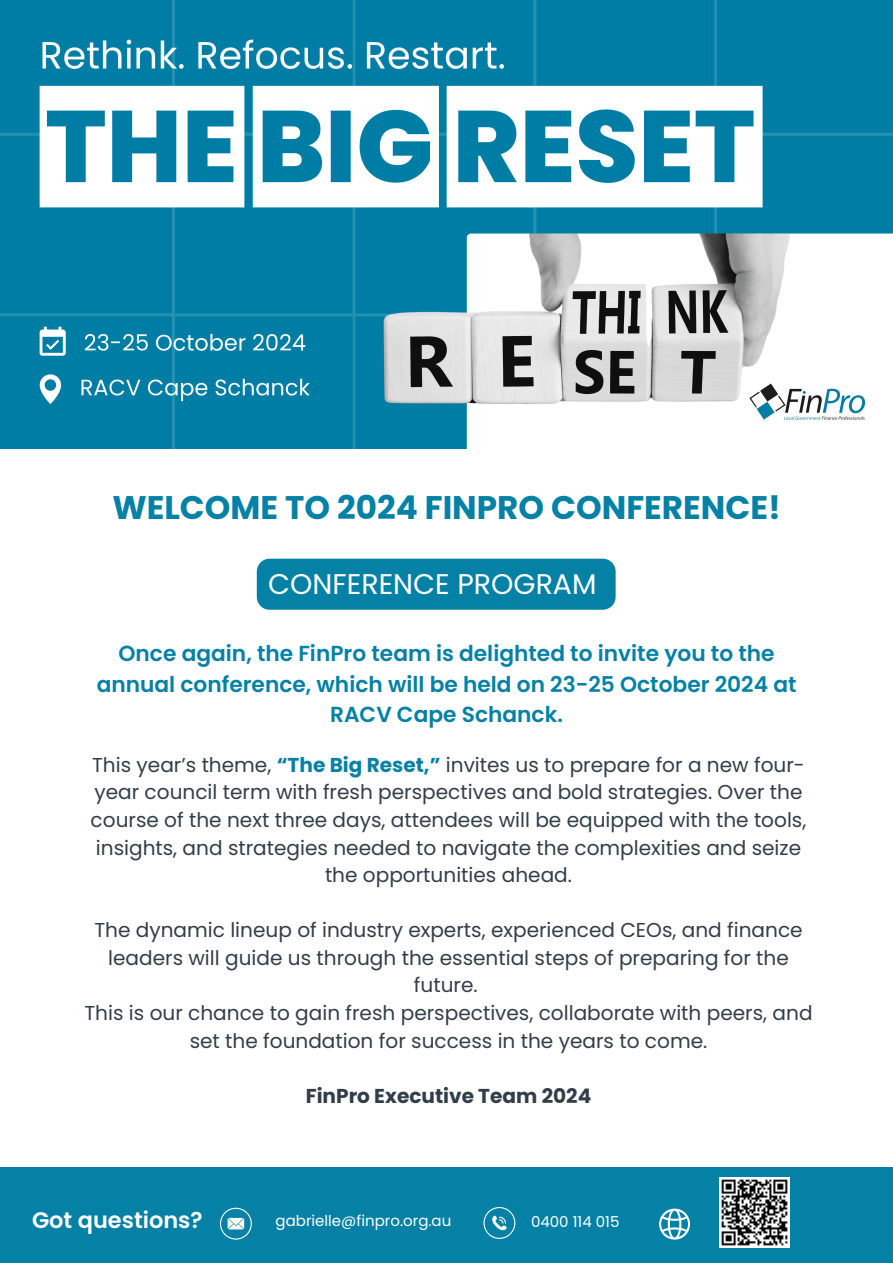
<style>
.page{position:relative;width:893px;height:1263px;background:#fff}
.page>*{position:absolute;margin:0;border:0;box-sizing:border-box;transform-origin:0 0}
.t1{font:700 32.7px "Poppins";color:#0481a5}
.t2{font:28.42px "Poppins";color:#fff}
.t3{font:600 22.5px "Poppins";color:#fff}
.t4{font:600 21.75px/30.4px "Poppins";color:#0481a5;text-align:center}
.t5{font:20.1px/27.6px "Poppins";color:#313e49;text-align:center}
.t6{font:700 20.1px "Poppins";color:#313e49}
.t7{font:15px "Poppins";color:#fff}
.s1{font-weight:700;color:#0481a5}
</style>
<div class="page">
<div style="left:0;top:1167px;width:893px;height:96px;background:#0481a5"></div>
<svg style="left:220px;top:1208px;width:32px;height:31px"></svg>
<svg style="left:483px;top:1207px;width:32px;height:32px"></svg>
<img style="left:0;top:0;width:893px;height:448px">
<svg style="left:659px;top:1208px;width:31px;height:31px"></svg>
<div style="left:257px;top:559px;width:358px;height:51px;background:#0481a5"></div>
<img style="left:719px;top:1178px;width:70px;height:69px">
<p class="t1" style="left:112px;top:484px;width:670px">WELCOME TO 2024 FINPRO CONFERENCE!</p>
<p class="t2" style="left:268px;top:564px;width:330px">CONFERENCE PROGRAM</p>
<h5 class="t4" style="left:97px;top:639px;width:701px">Once again, the FinPro team is delighted to invite you to the annual conference, which will be held on 23-25 October 2024 at<br>RACV Cape Schanck.</h5>
<h5 class="t5" style="left:91px;top:751px;width:717px">This year’s theme, <span class="s1">“The Big Reset,”</span> invites us to prepare for a new four&shy;year council term with fresh perspectives and bold strategies. Over the course of the next three days, attendees will be equipped with the tools, insights, and strategies needed to navigate the complexities and seize the opportunities ahead.</h5>
<h4 class="t5" style="left:84px;top:916px;width:729px">The dynamic lineup of industry experts, experienced CEOs, and finance leaders will guide us through the essential steps of preparing for the future.<br>This is our chance to gain fresh perspectives, collaborate with peers, and set the foundation for success in the years to come.</h4>
<h3 class="t6" style="left:306px;top:1081px;width:287px">FinPro Executive Team 2024</h3>
<h1 class="t3" style="left:32px;top:1205px;width:172px">Got questions?</h1>
<h2 class="t7" style="left:276px;top:1210px;width:177px">gabrielle@finpro.org.au</h2>
<h3 class="t7" style="left:531px;top:1211px;width:90px">0400 114 015</h3>
</div>
